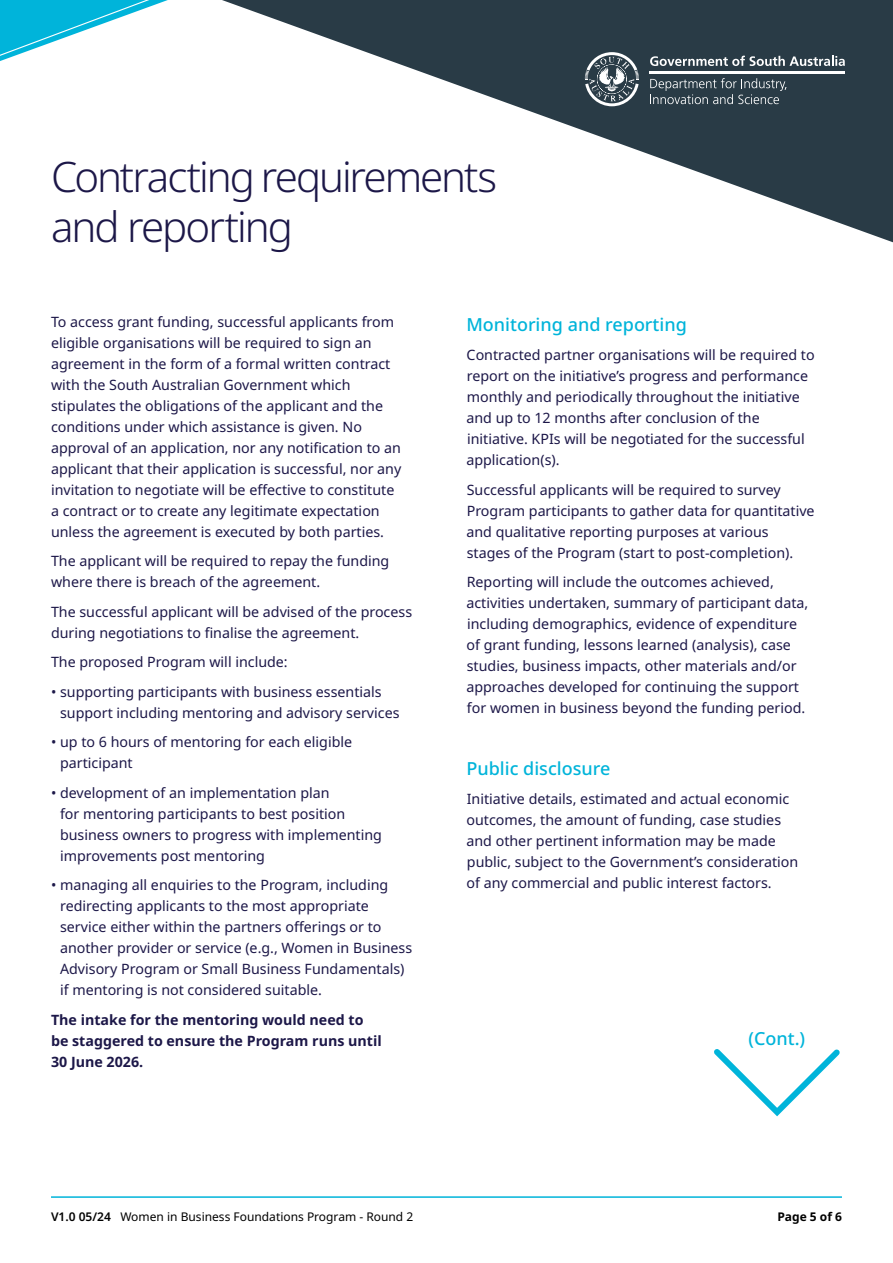
<style>
.page{position:relative;width:893px;height:1263px;background:#fff}
.page>*{position:absolute;margin:0;border:0;box-sizing:border-box;transform-origin:0 0}
.HL_36pt{font:300 42px/50.4px "Noto Sans";letter-spacing:-.05em;color:#1c1748}
.Subheadings{font:500 18px "Noto Sans";color:#00b4da}
.body_copy{font:14.25px/21px "Noto Sans";color:#1c1748}
.body_copy-2{font:700 14.25px/21px "Noto Sans";color:#1c1748}
.t1{font:12px "Noto Sans";color:#000}
.t2{font:700 12px "Noto Sans";color:#000}
.s1{font-weight:600}
</style>
<div class="page">
<svg style="left:485px;top:0;width:408px;height:243px;fill:#293b46"></svg>
<svg style="left:0;top:0;width:485px;height:95px"></svg>
<hr style="left:650px;top:72px;width:195px;height:2px;background:#fff">
<svg style="left:650px;top:56px;width:195px;height:10px"></svg>
<svg style="left:585px;top:52px;width:54px;height:54px"></svg>
<svg style="left:650px;top:78px;width:136px;height:26px;background:#4a5962"></svg>
<hr style="left:51px;top:1196px;width:791px;height:2px;background:#00b4da">
<svg style="left:714px;top:1049px;width:126px;height:68px"></svg>
<p class="HL_36pt" style="left:51px;top:152px;width:447px">Contracting requirements and reporting</p>
<p class="body_copy" style="left:51px;top:311px;width:352px">To access grant funding, successful applicants from eligible organisations will be required to sign an agreement in the form of a formal written contract with the South Australian Government which stipulates the obligations of the applicant and the conditions under which assistance is given. No approval of an application, nor any notification to an applicant that their application is successful, nor any invitation to negotiate will be effective to constitute a contract or to create any legitimate expectation unless the agreement is executed by both parties.</p>
<p class="body_copy" style="left:51px;top:551px;width:340px">The applicant will be required to repay the funding where there is breach of the agreement.</p>
<p class="body_copy" style="left:51px;top:601px;width:363px">The successful applicant will be advised of the process during negotiations to finalise the agreement.</p>
<p class="body_copy" style="left:51px;top:652px;width:238px">The proposed Program will include:</p>
<p class="body_copy" style="left:60px;top:681px;width:341px;text-indent:-9px">• supporting participants with business essentials support including mentoring and advisory services</p>
<p class="body_copy" style="left:60px;top:732px;width:294px;text-indent:-9px">• up to 6 hours of mentoring for each eligible participant</p>
<p class="body_copy" style="left:60px;top:782px;width:323px;text-indent:-9px">• development of an implementation plan<br>for mentoring participants to best position business owners to progress with implementing improvements post mentoring</p>
<p class="body_copy" style="left:60px;top:875px;width:354px;text-indent:-9px">• managing all enquiries to the Program, including redirecting applicants to the most appropriate service either within the partners offerings or to another provider or service (e.g., Women in Business Advisory Program or Small Business Fundamentals) if mentoring is not considered suitable.</p>
<p class="body_copy-2" style="left:51px;top:1009px;width:332px">The intake for the mentoring would need to be staggered to ensure the Program runs until<br>30 June 2026.</p>
<p class="Subheadings" style="left:466px;top:311px;width:222px">Monitoring and reporting</p>
<p class="body_copy" style="left:466px;top:345px;width:350px">Contracted partner organisations will be required to report on the initiative’s progress and performance monthly and periodically throughout the initiative and up to 12 months after conclusion of the initiative. KPIs will be negotiated for the successful application(s).</p>
<p class="body_copy" style="left:466px;top:479px;width:350px">Successful applicants will be required to survey Program participants to gather data for quantitative and qualitative reporting purposes at various stages of the Program (start to post-completion).</p>
<p class="body_copy" style="left:466px;top:572px;width:343px">Reporting will include the outcomes achieved, activities undertaken, summary of participant data, including demographics, evidence of expenditure of grant funding, lessons learned (analysis), case studies, business impacts, other materials and/or approaches developed for continuing the support for women in business beyond the funding period.</p>
<p class="Subheadings" style="left:466px;top:755px;width:145px">Public disclosure</p>
<p class="body_copy" style="left:466px;top:789px;width:333px">Initiative details, estimated and actual economic outcomes, the amount of funding, case studies and other pertinent information may be made public, subject to the Government’s consideration of any commercial and public interest factors.</p>
<p class="Subheadings" style="left:748px;top:1026px;width:58px">(Cont.)</p>
<p class="t1" style="left:51px;top:1208px;width:364px"><span class="s1">V1.0 05/24</span> Women in Business Foundations Program - Round 2</p>
<p class="t2" style="left:777px;top:1208px;width:66px">Page 5 of 6</p>
</div>
